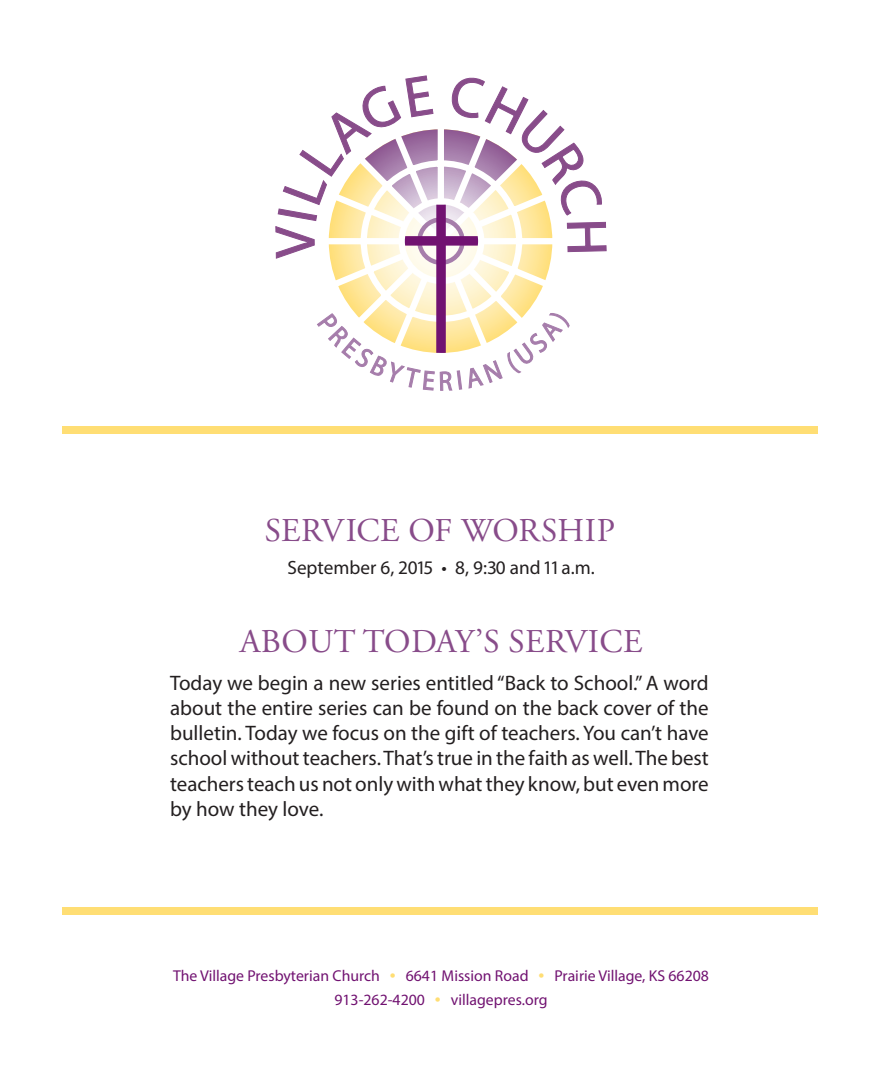
<style>
.page{position:relative;width:882px;height:1071px;background:#fff}
.page>*{position:absolute;margin:0;border:0;box-sizing:border-box;transform-origin:0 0}
.t1{font:33.25px "Adobe Garamond Pro";letter-spacing:.015em;color:#884c8a}
.t2{font:21px/25.2px "Myriad Pro";color:#231f20;text-align:justify}
.t3{font:19.25px "Myriad Pro";color:#231f20}
.t4{font:15.75px "Myriad Pro";color:#711271}
.s1{font-size:21px;color:#ffde74}
</style>
<div class="page">
<svg style="left:276px;top:76px;width:330px;height:315px"></svg>
<div style="left:62px;top:426px;width:756px;height:7px;background:#ffde74"></div>
<div style="left:62px;top:907px;width:756px;height:8px;background:#ffde74"></div>
<p class="t1" style="left:265px;top:510px;width:352px">SERVICE OF WORSHIP</p>
<p class="t3" style="left:287px;top:556px;width:309px">September 6, 2015 • 8, 9:30 and 11 a.m.</p>
<p class="t1" style="left:240px;top:621px;width:404px">ABOUT TODAY’S SERVICE</p>
<p class="t2" style="left:170px;top:670px;width:540px">Today we begin a new series entitled “Back to School.” A word about the entire series can be found on the back cover of the bulletin. Today we focus on the gift of teachers. You can’t have school without teachers. That’s true in the faith as well. The best teachers teach us not only with what they know, but even more by how they love.</p>
<p class="t4" style="left:173px;top:966px;width:537px">The Village Presbyterian Church <span class="s1">•</span> 6641 Mission Road <span class="s1">•</span> Prairie Village, KS 66208</p>
<p class="t4" style="left:334px;top:990px;width:215px">913-262-4200 <span class="s1">•</span> villagepres.org</p>
</div>
